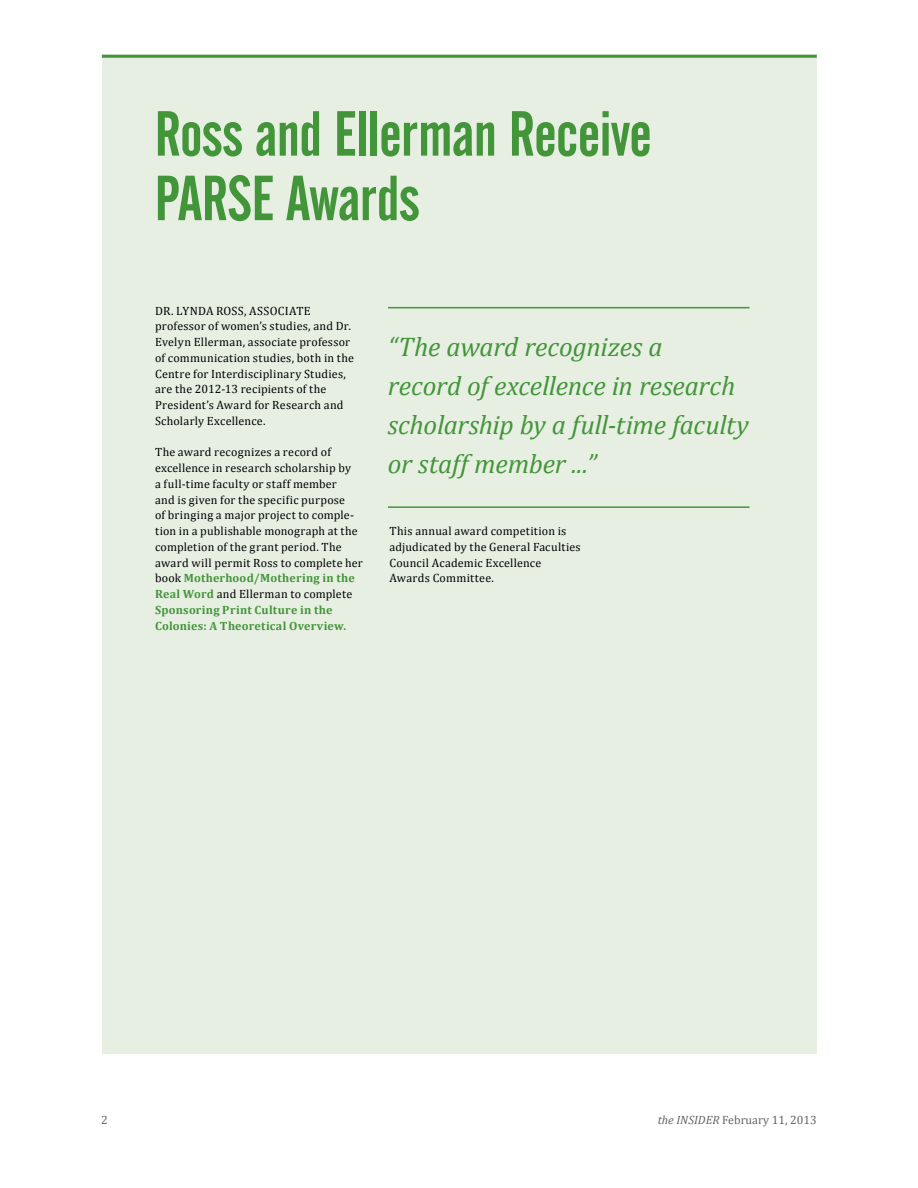
<style>
.page{position:relative;width:918px;height:1188px;background:#fff}
.page>*{position:absolute;margin:0;border:0;box-sizing:border-box;transform-origin:0 0}
.t1{font:63px/64.5px "Alternate Gothic No 2 BT";letter-spacing:-.01em;color:#439539}
.t2{font:italic 27px/39px "Cambria";letter-spacing:-.01em;color:#439539}
.t3{font:12px/15.8px "Cambria";letter-spacing:.02em;color:#000}
.t4{font:12px "Cambria";color:#636466}
.s1{font-weight:700;color:#439539}
.s2{font-style:italic}
</style>
<div class="page">
<div style="left:102px;top:55px;width:715px;height:999px;background:#e7efe3"></div>
<hr style="left:102px;top:55px;width:715px;height:3px;background:#439539">
<hr style="left:388px;top:307px;width:362px;height:1px;background:#439539">
<hr style="left:388px;top:506px;width:362px;height:2px;background:#439539">
<h1 class="t1" style="left:154px;top:102px;width:499px">Ross and Ellerman Receive<br>PARSE Awards</h1>
<p class="t3" style="left:155px;top:303px;width:201px">DR. LYNDA ROSS, ASSOCIATE professor of women’s studies, and Dr.<br>Evelyn Ellerman, associate professor of communication studies, both in the Centre for Interdisciplinary Studies, are the 2012-13 recipients of the President’s Award for Research and Scholarly Excellence.</p>
<p class="t3" style="left:155px;top:444px;width:209px">The award recognizes a record of excellence in research scholarship by<br>a full-time faculty or staff member<br>and is given for the specific purpose<br>of bringing a major project to comple&shy;tion in a publishable monograph at the completion of the grant period. The award will permit Ross to complete her book <span class="s1">Motherhood/Mothering in the Real Word</span> and Ellerman to complete <span class="s1">Sponsoring Print Culture in the Colonies: A Theoretical Overview.</span></p>
<h2 class="t2" style="left:388px;top:326px;width:362px">“The award recognizes a<br>record of excellence in research scholarship by a full-time faculty or staff member ...”</h2>
<p class="t3" style="left:389px;top:523px;width:193px">This annual award competition is adjudicated by the General Faculties<br>Council Academic Excellence<br>Awards Committee.</p>
<p class="t4" style="left:101px;top:1113px;width:8px">2</p>
<p class="t4" style="left:658px;top:1113px;width:160px"><span class="s2">the INSIDER</span> February 11, 2013</p>
</div>
